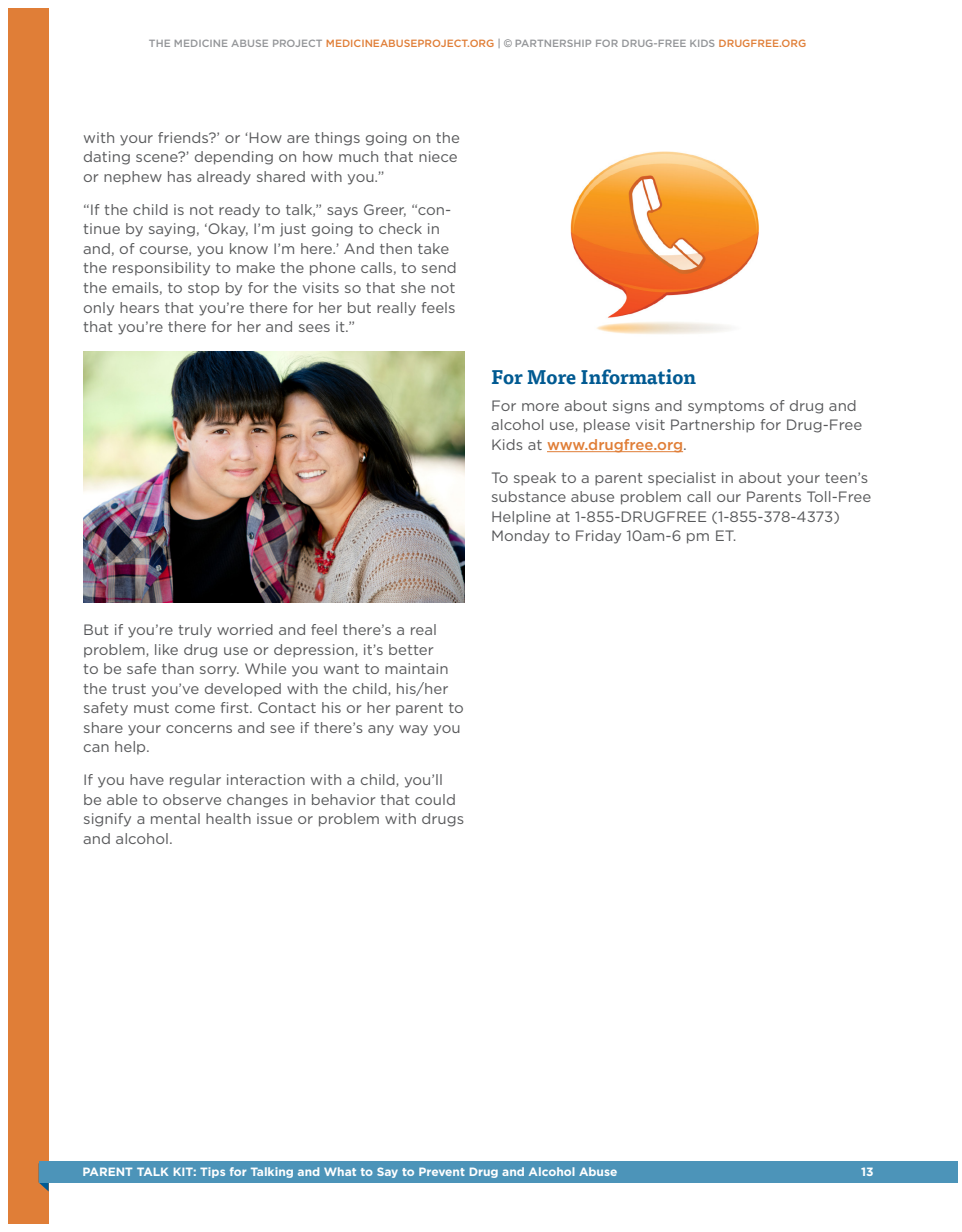
<style>
.page{position:relative;width:962px;height:1232px;background:#fff}
.page>*{position:absolute;margin:0;border:0;box-sizing:border-box;transform-origin:0 0}
.t1{font:700 19.5px "Tisa OT";color:#015a92}
.t2{font:15px/19.5px "Gotham";color:#57585a}
.t3{font:700 12px "Gotham";color:#fff}
.t4{font:500 10.5px "Gotham";color:#939598}
.s1{color:#e07e37}
.s2{font-family:"Arial";font-weight:400;color:#808285}
.s3{font-weight:500;color:#e07e37}
</style>
<div class="page">
<div style="left:8px;top:8px;width:41px;height:1215px;background:#e07e37"></div>
<svg style="left:39px;top:1182px;width:10px;height:9px"></svg>
<div style="left:39px;top:1160px;width:918px;height:22px;background:#4c94b9"></div>
<hr style="left:547px;top:451px;width:136px;height:1px;background:#e07e37">
<img style="left:570px;top:151px;width:189px;height:183px">
<img style="left:83px;top:351px;width:381px;height:251px">
<p class="t4" style="left:149px;top:37px;width:658px">THE MEDICINE ABUSE PROJECT <span class="s1">MEDICINEABUSEPROJECT.ORG</span> | <span class="s2">©</span> PARTNERSHIP FOR DRUG-FREE KIDS <span class="s1">DRUGFREE.ORG</span></p>
<p class="t2" style="left:83px;top:127px;width:378px">with your friends?’ or ‘How are things going on the dating scene?’ depending on how much that niece or nephew has already shared with you.”</p>
<p class="t2" style="left:83px;top:199px;width:375px">“If the child is not ready to talk,” says Greer, “con&shy;tinue by saying, ‘Okay, I’m just going to check in and, of course, you know I’m here.’ And then take the responsibility to make the phone calls, to send the emails, to stop by for the visits so that she not only hears that you’re there for her but really feels that you’re there for her and sees it.”</p>
<h1 class="t1" style="left:491px;top:365px;width:206px">For More Information</h1>
<p class="t2" style="left:491px;top:395px;width:372px">For more about signs and symptoms of drug and alcohol use, please visit Partnership for Drug-Free<br>Kids at <span class="s3">www.drugfree.org</span>.</p>
<p class="t2" style="left:491px;top:467px;width:381px">To speak to a parent specialist in about your teen’s substance abuse problem call our Parents Toll-Free Helpline at 1-855-DRUGFREE (1-855-378-4373)<br>Monday to Friday 10am-6 pm ET.</p>
<p class="t2" style="left:83px;top:619px;width:382px">But if you’re truly worried and feel there’s a real problem, like drug use or depression, it’s better<br>to be safe than sorry. While you want to maintain the trust you’ve developed with the child, his/her safety must come first. Contact his or her parent to share your concerns and see if there’s any way you can help.</p>
<p class="t2" style="left:83px;top:769px;width:382px">If you have regular interaction with a child, you’ll be able to observe changes in behavior that could signify a mental health issue or problem with drugs and alcohol.</p>
<p class="t3" style="left:82px;top:1163px;width:536px">PARENT TALK KIT: Tips for Talking and What to Say to Prevent Drug and Alcohol Abuse</p>
<p class="t3" style="left:860px;top:1163px;width:14px">13</p>
</div>
